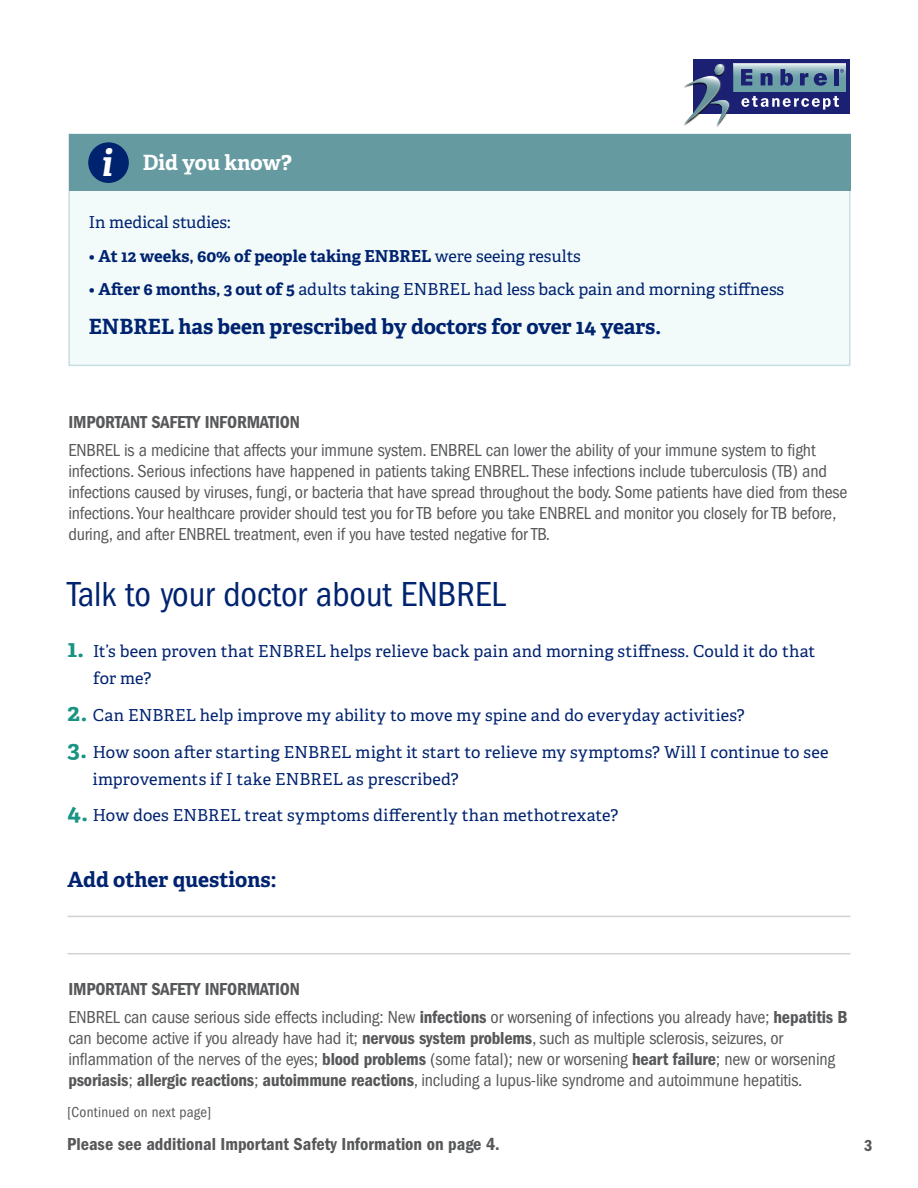
<style>
.page{position:relative;width:918px;height:1188px;background:#fff}
.page>*{position:absolute;margin:0;border:0;box-sizing:border-box;transform-origin:0 0}
.t1{font:condensed 36px "ITC Franklin Gothic Std";color:#002370}
.t2{font:italic 700 36px "Adelle";color:#fff}
.t3{font:700 21px "Adelle";color:#002370}
.t4{font:700 21px "Adelle";color:#fff}
.t5{font:condensed 18px/21px "ITC Franklin Gothic Std";letter-spacing:-.01em;color:#57585a}
.t6{font:18px "ITC Franklin Gothic Std Dm Cd";letter-spacing:-.01em;color:#57585a}
.t7{font:16.5px/27px "Adelle";letter-spacing:.005em;color:#002370}
.t8{font:700 16.5px "Adelle";color:#002370}
.t9{font:16.5px "ITC Franklin Gothic Std Dm Cd";color:#57585a}
.t10{font:condensed 15px "ITC Franklin Gothic Std";letter-spacing:.015em;color:#57585a}
.s1{font-weight:400}
.s2{font-weight:700}
.s3{font-weight:700;font-size:24px;color:#199383}
.s4{font-family:"ITC Franklin Gothic Std Dm Cd";font-stretch:normal}
</style>
<div class="page">
<div style="left:693px;top:59px;width:157px;height:55px;background:#1c2072"></div>
<svg style="left:744px;top:64px;width:102px;height:28px;background:#86b0b6"></svg>
<svg style="left:744px;top:96px;width:95px;height:14px"></svg>
<svg style="left:840px;top:69px;width:4px;height:4px"></svg>
<svg style="left:744px;top:69px;width:8px;height:16px"></svg>
<svg style="left:761px;top:73px;width:12px;height:12px"></svg>
<svg style="left:781px;top:69px;width:12px;height:17px"></svg>
<svg style="left:800px;top:73px;width:8px;height:12px"></svg>
<div style="left:834px;top:69px;width:5px;height:16px;background:#1c2072"></div>
<svg style="left:814px;top:73px;width:13px;height:13px"></svg>
<img style="left:684px;top:63px;width:60px;height:64px">
<svg style="left:684px;top:63px;width:47px;height:62px"></svg>
<hr style="left:68px;top:916px;width:782px;height:1px;background:#d1d2d4">
<hr style="left:68px;top:953px;width:782px;height:1px;background:#d1d2d4">
<div style="left:68px;top:133px;width:783px;height:233px;background:#f2fafa"></div>
<div style="left:69px;top:134px;width:781px;height:57px;background:#669aa1"></div>
<div style="left:88px;top:142px;width:41px;height:41px;background:#002370;border-radius:50%"></div>
<p class="t2" style="left:101px;top:141px;width:13px">i</p>
<p class="t4" style="left:143px;top:150px;width:151px">Did you know?</p>
<p class="t7" style="left:89px;top:209px;width:143px">In medical studies:</p>
<p class="t8" style="left:89px;top:245px;width:494px"><span class="s1">•</span> At 12 weeks, 60% of people taking ENBREL <span class="s1">were seeing results</span></p>
<p class="t7" style="left:89px;top:276px;width:697px">• <span class="s2">After 6 months, 3 out of 5</span> adults taking ENBREL had less back pain and morning stiffness</p>
<p class="t3" style="left:89px;top:313px;width:574px">ENBREL has been prescribed by doctors for over 14 years.</p>
<p class="t6" style="left:68px;top:412px;width:233px">IMPORTANT SAFETY INFORMATION</p>
<p class="t5" style="left:68px;top:440px;width:781px">ENBREL is a medicine that affects your immune system. ENBREL can lower the ability of your immune system to fight infections. Serious infections have happened in patients taking ENBREL. These infections include tuberculosis (TB) and infections caused by viruses, fungi, or bacteria that have spread throughout the body. Some patients have died from these infections. Your healthcare provider should test you for TB before you take ENBREL and monitor you closely for TB before, during, and after ENBREL treatment, even if you have tested negative for TB.</p>
<p class="t1" style="left:68px;top:574px;width:440px">Talk to your doctor about ENBREL</p>
<p class="t7" style="left:93px;top:638px;width:724px;text-indent:-26px"><span class="s3">1.</span> It’s been proven that ENBREL helps relieve back pain and morning stiffness. Could it do that for me?</p>
<p class="t7" style="left:68px;top:702px;width:679px"><span class="s3">2.</span> Can ENBREL help improve my ability to move my spine and do everyday activities?</p>
<p class="t7" style="left:93px;top:739px;width:737px;text-indent:-25px"><span class="s3">3.</span> How soon after starting ENBREL might it start to relieve my symptoms? Will I continue to see improvements if I take ENBREL as prescribed?</p>
<p class="t7" style="left:68px;top:802px;width:552px"><span class="s3">4.</span> How does ENBREL treat symptoms differently than methotrexate?</p>
<p class="t3" style="left:68px;top:866px;width:210px">Add other questions:</p>
<p class="t6" style="left:68px;top:979px;width:233px">IMPORTANT SAFETY INFORMATION</p>
<p class="t5" style="left:68px;top:1006px;width:781px">ENBREL can cause serious side effects including: New <span class="s4">infections</span> or worsening of infections you already have; <span class="s4">hepatitis B </span>can become active if you already have had it; <span class="s4">nervous system problems</span>, such as multiple sclerosis, seizures, or inflammation of the nerves of the eyes; <span class="s4">blood problems</span> (some fatal); new or worsening <span class="s4">heart failure</span>; new or worsening <span class="s4">psoriasis</span>; <span class="s4">allergic reactions</span>; <span class="s4">autoimmune reactions</span>, including a lupus-like syndrome and autoimmune hepatitis.</p>
<p class="t10" style="left:67px;top:1104px;width:146px">[Continued on next page]</p>
<p class="t6" style="left:67px;top:1134px;width:434px">Please see additional Important Safety Information on page 4.</p>
<p class="t9" style="left:864px;top:1136px;width:10px">3</p>
</div>
